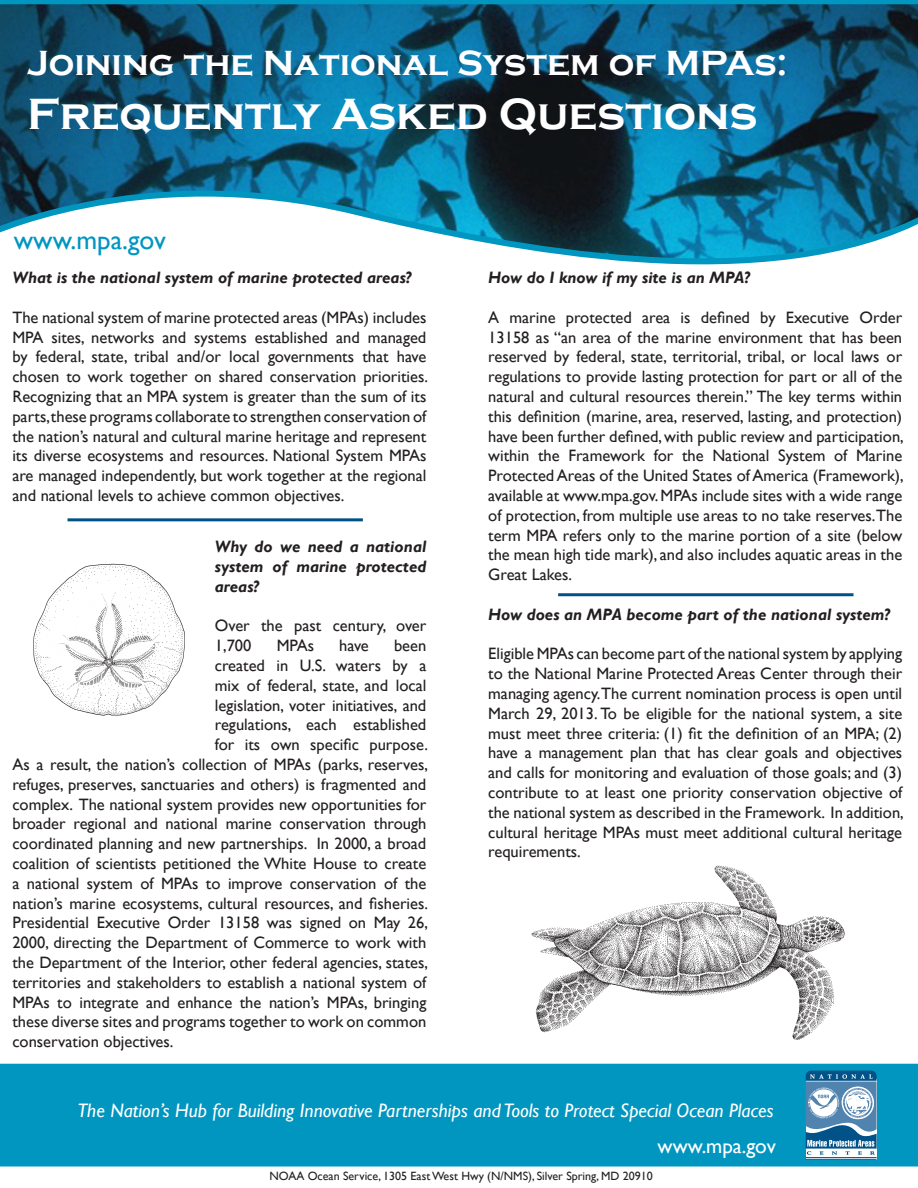
<style>
.page{position:relative;width:918px;height:1188px;background:#fff}
.page>*{position:absolute;margin:0;border:0;box-sizing:border-box;transform-origin:0 0}
.t1{font:700 45px "Copperplate Gothic";color:#fff}
.t2{font:700 36px "Copperplate Gothic";color:#fff}
.t3{font:27px "Gill Sans";color:#0096c0}
.t4{font:21px "Gill Sans";color:#fff}
.t5{font:italic 19.5px "Gill Sans";color:#fff}
.t6{font:16.5px/19.8px "Gill Sans";color:#231f20;text-align:justify}
.t7{font:italic 700 16.5px/19.8px "Gill Sans";color:#231f20;text-align:justify}
.t8{font:12px "Gill Sans";color:#231f20}
</style>
<div class="page">
<svg style="left:0;top:0;width:918px;height:265px;background:#2b6e8b"></svg>
<hr style="left:68px;top:518px;width:295px;height:3px;background:#005187">
<hr style="left:558px;top:593px;width:296px;height:3px;background:#005187">
<img style="left:33px;top:563px;width:152px;height:153px">
<div style="left:0;top:1064px;width:918px;height:103px;background:#0096c0"></div>
<svg style="left:806px;top:1155px;width:71px;height:4px"></svg>
<hr style="left:806px;top:1157px;width:71px;height:1px;background:#005288">
<hr style="left:806px;top:1159px;width:71px;height:1px;background:#005288">
<svg style="left:806px;top:1071px;width:71px;height:84px"></svg>
<img style="left:531px;top:865px;width:314px;height:175px">
<p class="t2" style="left:27px;top:43px;width:762px">Joining the National System of MPAs:</p>
<p class="t1" style="left:27px;top:89px;width:732px">Frequently Asked Questions</p>
<p class="t3" style="left:14px;top:224px;width:154px">www.mpa.gov</p>
<p class="t7" style="left:12px;top:268px;width:400px">What is the national system of marine protected areas?</p>
<p class="t6" style="left:12px;top:308px;width:417px">The national system of marine protected areas (MPAs) includes MPA sites, networks and systems established and managed by federal, state, tribal and/or local governments that have chosen to work together on shared conservation priorities.<br>Recognizing that an MPA system is greater than the sum of its parts,these programs collaborate to strengthen conservation of the nation’s natural and cultural marine heritage and represent its diverse ecosystems and resources. National System MPAs are managed independently, but work together at the regional and national levels to achieve common objectives.</p>
<p class="t7" style="left:215px;top:537px;width:213px">Why do we need a national system of marine protected areas?</p>
<p class="t6" style="left:215px;top:616px;width:213px">Over the past century, over<br>1,700</p>
<p class="t6" style="left:277px;top:636px;width:39px">MPAs</p>
<p class="t6" style="left:339px;top:636px;width:31px">have</p>
<p class="t6" style="left:394px;top:636px;width:34px">been</p>
<p class="t6" style="left:215px;top:656px;width:213px">created in U.S. waters by a</p>
<p class="t6" style="left:215px;top:676px;width:213px">mix of federal, state, and local</p>
<p class="t6" style="left:215px;top:695px;width:213px">legislation, voter initiatives, and</p>
<p class="t6" style="left:215px;top:715px;width:213px">regulations, each established</p>
<p class="t6" style="left:215px;top:735px;width:215px">for its own specific purpose.</p>
<p class="t6" style="left:12px;top:755px;width:417px">As a result, the nation’s collection of MPAs (parks, reserves,</p>
<p class="t6" style="left:12px;top:775px;width:416px">refuges, preserves, sanctuaries and others) is fragmented and</p>
<p class="t6" style="left:12px;top:794px;width:416px">complex. The national system provides new opportunities for</p>
<p class="t6" style="left:12px;top:814px;width:416px">broader regional and national marine conservation through</p>
<p class="t6" style="left:12px;top:834px;width:416px">coordinated planning and new partnerships. In 2000, a broad</p>
<p class="t6" style="left:12px;top:854px;width:416px">coalition of scientists petitioned the White House to create</p>
<p class="t6" style="left:12px;top:874px;width:416px">a national system of MPAs to improve conservation of the</p>
<p class="t6" style="left:12px;top:893px;width:417px">nation’s marine ecosystems, cultural resources, and fisheries.</p>
<p class="t6" style="left:12px;top:913px;width:417px">Presidential Executive Order 13158 was signed on May 26,</p>
<p class="t6" style="left:12px;top:933px;width:415px">2000, directing the Department of Commerce to work with</p>
<p class="t6" style="left:12px;top:953px;width:417px">the Department of the Interior, other federal agencies, states,</p>
<p class="t6" style="left:12px;top:973px;width:416px">territories and stakeholders to establish a national system of</p>
<p class="t6" style="left:12px;top:992px;width:416px">MPAs to integrate and enhance the nation’s MPAs, bringing</p>
<p class="t6" style="left:12px;top:1012px;width:416px">these diverse sites and programs together to work on common</p>
<p class="t6" style="left:12px;top:1032px;width:163px">conservation objectives.</p>
<p class="t7" style="left:488px;top:268px;width:263px">How do I know if my site is an MPA?</p>
<p class="t6" style="left:488px;top:308px;width:417px">A marine protected area is defined by Executive Order 13158 as “an area of the marine environment that has been reserved by federal, state, territorial, tribal, or local laws or regulations to provide lasting protection for part or all of the natural and cultural resources therein.” The key terms within this definition (marine, area, reserved, lasting, and protection) have been further defined, with public review and participation, within the Framework for the National System of Marine Protected Areas of the United States of America (Framework), available at www.mpa.gov. MPAs include sites with a wide range of protection, from multiple use areas to no take reserves.The term MPA refers only to the marine portion of a site (below the mean high tide mark), and also includes aquatic areas in the Great Lakes.</p>
<p class="t7" style="left:488px;top:605px;width:403px">How does an MPA become part of the national system?</p>
<p class="t6" style="left:488px;top:644px;width:417px">Eligible MPAs can become part of the national system by applying to the National Marine Protected Areas Center through their managing agency.The current nomination process is open until March 29, 2013. To be eligible for the national system, a site must meet three criteria: (1) fit the definition of an MPA; (2) have a management plan that has clear goals and objectives and calls for monitoring and evaluation of those goals; and (3) contribute to at least one priority conservation objective of the national system as described in the Framework. In addition, cultural heritage MPAs must meet additional cultural heritage requirements.</p>
<p class="t5" style="left:77px;top:1099px;width:698px">The Nation’s Hub for Building Innovative Partnerships and Tools to Protect Special Ocean Places</p>
<p class="t4" style="left:658px;top:1133px;width:120px">www.mpa.gov</p>
<p class="t8" style="left:270px;top:1169px;width:385px">NOAA Ocean Service, 1305 East West Hwy (N/NMS), Silver Spring, MD 20910</p>
</div>
